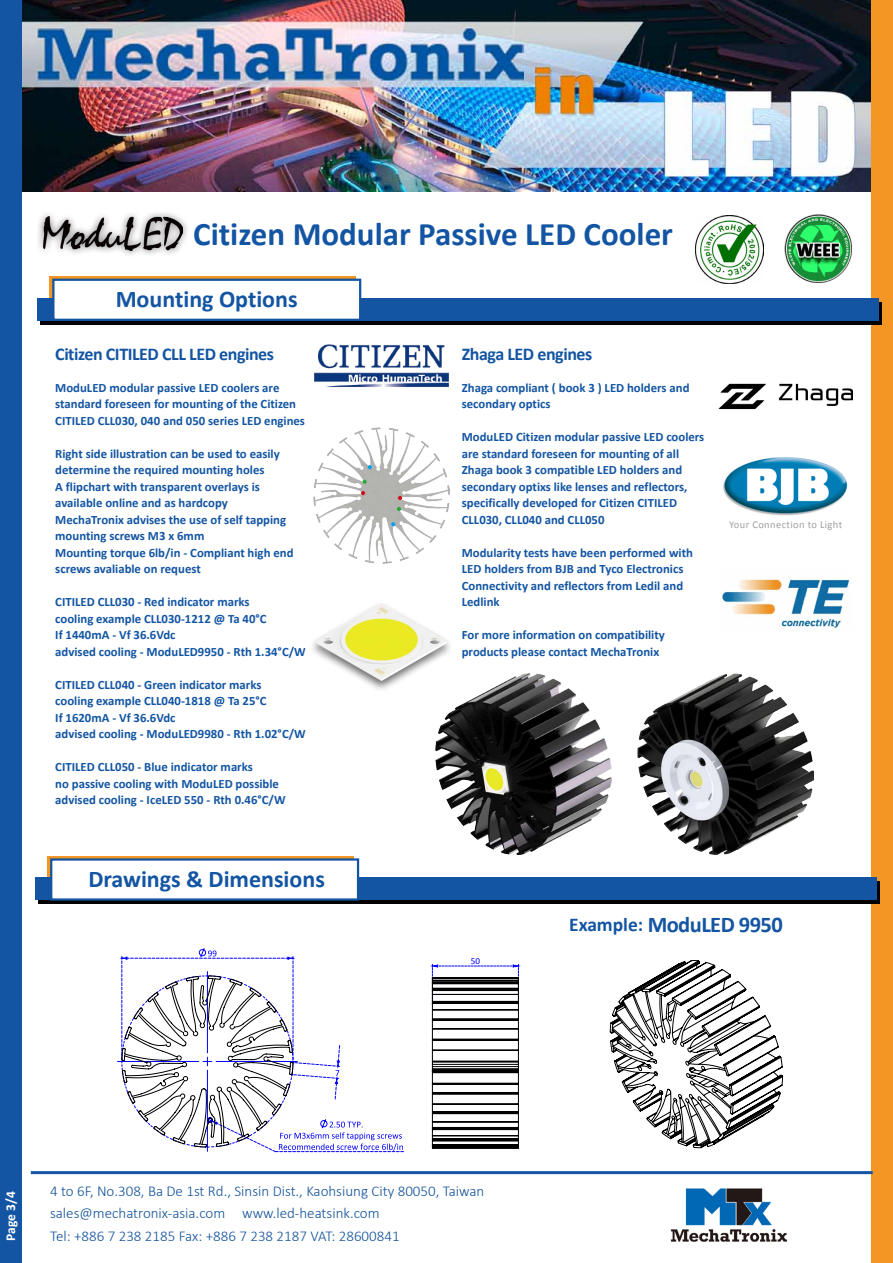
<style>
.page{position:relative;width:893px;height:1263px;background:#fff}
.page>*{position:absolute;margin:0;border:0;box-sizing:border-box;transform-origin:0 0}
.t1{font:700 33px "Calibri";color:#1355a3}
.t2{font:700 24px "Calibri";color:#1355a3}
.t3{font:700 22.5px "Calibri";letter-spacing:-.025em;color:#1355a3}
.t4{font:700 18px "Calibri";letter-spacing:-.025em;color:#1355a3}
.t5{font:300 15px/22.5px "Calibri";color:#125198}
.t6{font:700 13.5px "Calibri";color:#fff}
.t7{font:700 12.75px/16.5px "Calibri";color:#1355a3}
.t8{font:10.5px "Calibri";letter-spacing:.035em;color:#9fa0a0}
.t9{font:9.15px "Calibri";color:#00f}
.s1{font-size:19.5px}
</style>
<div class="page">
<img style="left:21px;top:0;width:851px;height:191px">
<div style="left:872px;top:0;width:21px;height:1263px;background:#f49624"></div>
<div style="left:0;top:0;width:21px;height:1263px;background:#1355a3"></div>
<hr style="left:31px;top:1171px;width:842px;height:3px;background:#1355a3">
<img style="left:670px;top:1188px;width:118px;height:54px">
<img style="left:696px;top:216px;width:68px;height:68px">
<img style="left:784px;top:214px;width:68px;height:69px">
<svg style="left:49px;top:276px;width:307px;height:22px"></svg>
<svg style="left:40px;top:302px;width:842px;height:22px;background:#030e1b"></svg>
<div style="left:37px;top:298px;width:842px;height:22px;background:#1355a3"></div>
<div style="left:52px;top:279px;width:309px;height:42px;background:#fff;border:2px solid #1355a3"></div>
<div style="left:47px;top:856px;width:307px;height:40px;background:#f49624"></div>
<div style="left:38px;top:882px;width:842px;height:22px;background:#000"></div>
<div style="left:35px;top:878px;width:842px;height:22px;background:#1355a3"></div>
<div style="left:50px;top:858px;width:309px;height:43px;background:#fff;border:2px solid #1355a3"></div>
<img style="left:314px;top:344px;width:135px;height:43px">
<img style="left:313px;top:427px;width:137px;height:136px">
<svg style="left:368px;top:465px;width:4px;height:4px"></svg>
<svg style="left:391px;top:522px;width:4px;height:4px"></svg>
<svg style="left:398px;top:496px;width:4px;height:4px"></svg>
<svg style="left:397px;top:507px;width:4px;height:4px"></svg>
<svg style="left:362px;top:480px;width:5px;height:4px"></svg>
<svg style="left:361px;top:491px;width:4px;height:4px"></svg>
<div style="left:309px;top:601px;width:145px;height:91px;background:#000;opacity:.6"></div>
<img style="left:317px;top:603px;width:129px;height:77px">
<img style="left:719px;top:383px;width:134px;height:27px">
<img style="left:722px;top:579px;width:128px;height:49px">
<svg style="left:118px;top:948px;width:286px;height:204px"></svg>
<div style="left:36px;top:209px;width:154px;height:49px;background:#000;opacity:.6"></div>
<img style="left:43px;top:217px;width:139px;height:33px">
<svg style="left:431px;top:964px;width:89px;height:184px"></svg>
<svg style="left:610px;top:960px;width:173px;height:188px"></svg>
<img style="left:435px;top:674px;width:177px;height:181px">
<img style="left:637px;top:674px;width:177px;height:181px">
<img style="left:723px;top:457px;width:125px;height:59px">
<h1 class="t1" style="left:193px;top:213px;width:481px">Citizen Modular Passive LED Cooler</h1>
<h2 class="t2" style="left:116px;top:284px;width:183px">Mounting Options</h2>
<h3 class="t4" style="left:55px;top:342px;width:220px">Citizen CITILED CLL LED engines</h3>
<p class="t7" style="left:55px;top:379px;width:251px">ModuLED modular passive LED coolers are standard foreseen for mounting of the Citizen<br>CITILED CLL030, 040 and 050 series LED engines</p>
<p class="t7" style="left:55px;top:445px;width:240px">Right side illustration can be used to easily determine the required mounting holes<br>A flipchart with transparent overlays is available online and as hardcopy MechaTronix advises the use of self tapping mounting screws M3 x 6mm<br>Mounting torque 6lb/in - Compliant high end screws avaliable on request</p>
<p class="t7" style="left:55px;top:594px;width:252px">CITILED CLL030 - Red indicator marks<br>cooling example CLL030-1212 @ Ta 40°C<br>If 1440mA - Vf 36.6Vdc<br>advised cooling - ModuLED9950 - Rth 1.34°C/W</p>
<p class="t7" style="left:55px;top:676px;width:252px">CITILED CLL040 - Green indicator marks<br>cooling example CLL040-1818 @ Ta 25°C<br>If 1620mA - Vf 36.6Vdc<br>advised cooling - ModuLED9980 - Rth 1.02°C/W</p>
<p class="t7" style="left:55px;top:759px;width:232px">CITILED CLL050 - Blue indicator marks<br>no passive cooling with ModuLED possible advised cooling - IceLED 550 - Rth 0.46°C/W</p>
<h2 class="t2" style="left:88px;top:863px;width:238px">Drawings &amp; Dimensions</h2>
<h3 class="t4" style="left:462px;top:342px;width:132px">Zhaga LED engines</h3>
<p class="t7" style="left:462px;top:379px;width:229px">Zhaga compliant ( book 3 ) LED holders and secondary optics</p>
<p class="t7" style="left:462px;top:429px;width:244px">ModuLED Citizen modular passive LED coolers are standard foreseen for mounting of all Zhaga book 3 compatible LED holders and secondary optixs like lenses and reflectors, specifically developed for Citizen CITILED CLL030, CLL040 and CLL050</p>
<p class="t7" style="left:462px;top:544px;width:233px">Modularity tests have been performed with LED holders from BJB and Tyco Electronics Connectivity and reflectors from Ledil and Ledlink</p>
<p class="t7" style="left:462px;top:627px;width:205px">For more information on compatibility products please contact MechaTronix</p>
<p class="t8" style="left:729px;top:518px;width:115px">Your Connection to Light</p>
<p class="t9" style="left:471px;top:955px;width:11px">50</p>
<h3 class="t3" style="left:569px;top:910px;width:215px"><span class="s1">Example:</span> ModuLED 9950</h3>
<p class="t6" style="left:2px;top:1241px;width:51px;rotate:-90deg">Page 3/4</p>
<p class="t5" style="left:50px;top:1179px;width:436px">4 to 6F, No.308, Ba De 1st Rd., Sinsin Dist., Kaohsiung City 80050, Taiwan sales@mechatronix-asia.com www.led-heatsink.com<br>Tel: +886 7 238 2185 Fax: +886 7 238 2187 VAT: 28600841</p>
</div>
